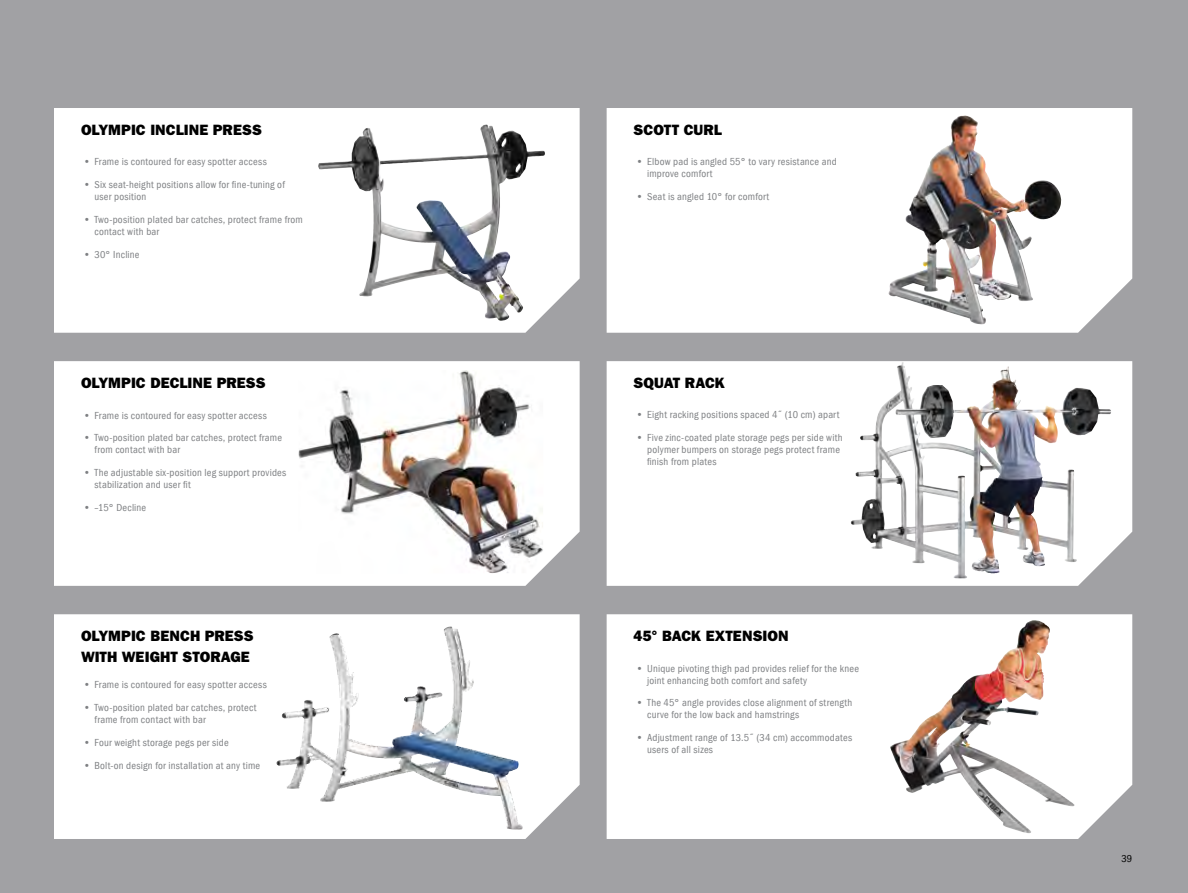
<style>
.page{position:relative;width:1188px;height:893px;background:#a1a1a4}
.page>*{position:absolute;margin:0;border:0;box-sizing:border-box;transform-origin:0 0}
.t1{font:15px/21px "ITC Franklin Gothic Std Hvy";letter-spacing:.005em;color:#000}
.t2{font:condensed 10.5px/12px "Franklin Gothic";letter-spacing:.02em;color:#7e8083}
.t3{font:condensed 10.5px "Franklin Gothic";color:#000}
.s1{font-family:"ITC Franklin Gothic Std";font-weight:600;font-stretch:normal}
</style>
<div class="page">
<svg style="left:54px;top:108px;width:526px;height:225px;background:#f1f1f2"></svg>
<svg style="left:607px;top:108px;width:525px;height:225px;background:#f2f1f1"></svg>
<div style="left:54px;top:361px;width:526px;height:225px;background:#fff"></div>
<svg style="left:607px;top:361px;width:525px;height:225px;background:#edecec"></svg>
<svg style="left:54px;top:614px;width:526px;height:225px;background:#f8f8f9"></svg>
<div style="left:607px;top:614px;width:525px;height:225px;background:#fff"></div>
<img style="left:318px;top:125px;width:169px;height:59px">
<img style="left:299px;top:370px;width:244px;height:203px">
<img style="left:281px;top:630px;width:173px;height:130px">
<img style="left:888px;top:116px;width:75px;height:180px">
<img style="left:851px;top:361px;width:135px;height:218px">
<img style="left:890px;top:622px;width:138px;height:171px">
<h1 class="t1" style="left:81px;top:119px;width:182px">OLYMPIC INCLINE PRESS</h1>
<h1 class="t1" style="left:634px;top:119px;width:90px">SCOTT CURL</h1>
<p class="t2" style="left:84px;top:156px;width:185px"><span class="s1">•</span> Frame is contoured for easy spotter access</p>
<p class="t2" style="left:95px;top:179px;width:192px;text-indent:-11px"><span class="s1">•</span> Six seat-height positions allow for fine-tuning of user position</p>
<p class="t2" style="left:95px;top:214px;width:210px;text-indent:-11px"><span class="s1">•</span> Two-position plated bar catches, protect frame from contact with bar</p>
<p class="t2" style="left:84px;top:248px;width:57px"><span class="s1">•</span> 30° Incline</p>
<p class="t2" style="left:647px;top:156px;width:191px;text-indent:-11px"><span class="s1">•</span> Elbow pad is angled 55° to vary resistance and improve comfort</p>
<p class="t2" style="left:636px;top:191px;width:134px"><span class="s1">•</span> Seat is angled 10° for comfort</p>
<h1 class="t1" style="left:81px;top:372px;width:186px">OLYMPIC DECLINE PRESS</h1>
<h1 class="t1" style="left:634px;top:372px;width:93px">SQUAT RACK</h1>
<p class="t2" style="left:84px;top:409px;width:185px"><span class="s1">•</span> Frame is contoured for easy spotter access</p>
<p class="t2" style="left:95px;top:432px;width:189px;text-indent:-11px"><span class="s1">•</span> Two-position plated bar catches, protect frame from contact with bar</p>
<p class="t2" style="left:95px;top:467px;width:193px;text-indent:-11px"><span class="s1">•</span> The adjustable six-position leg support provides stabilization and user fit</p>
<p class="t2" style="left:84px;top:501px;width:64px"><span class="s1">•</span> –15° Decline</p>
<p class="t2" style="left:636px;top:409px;width:205px"><span class="s1">•</span> Eight racking positions spaced 4˝ (10 cm) apart</p>
<p class="t2" style="left:647px;top:432px;width:197px;text-indent:-11px"><span class="s1">•</span> Five zinc-coated plate storage pegs per side with polymer bumpers on storage pegs protect frame finish from plates</p>
<h1 class="t1" style="left:81px;top:625px;width:174px">OLYMPIC BENCH PRESS<br>WITH WEIGHT STORAGE</h1>
<h1 class="t1" style="left:634px;top:625px;width:156px">45° BACK EXTENSION</h1>
<p class="t2" style="left:84px;top:679px;width:185px"><span class="s1">•</span> Frame is contoured for easy spotter access</p>
<p class="t2" style="left:95px;top:702px;width:163px;text-indent:-11px"><span class="s1">•</span> Two-position plated bar catches, protect frame from contact with bar</p>
<p class="t2" style="left:84px;top:737px;width:146px"><span class="s1">•</span> Four weight storage pegs per side</p>
<p class="t2" style="left:84px;top:759px;width:178px"><span class="s1">•</span> Bolt-on design for installation at any time</p>
<p class="t2" style="left:647px;top:662px;width:213px;text-indent:-11px"><span class="s1">•</span> Unique pivoting thigh pad provides relief for the knee joint enhancing both comfort and safety</p>
<p class="t2" style="left:647px;top:697px;width:207px;text-indent:-11px"><span class="s1">•</span> The 45° angle provides close alignment of strength curve for the low back and hamstrings</p>
<p class="t2" style="left:647px;top:732px;width:207px;text-indent:-11px"><span class="s1">•</span> Adjustment range of 13.5˝ (34 cm) accommodates users of all sizes</p>
<p class="t3" style="left:1121px;top:852px;width:12px">39</p>
</div>
